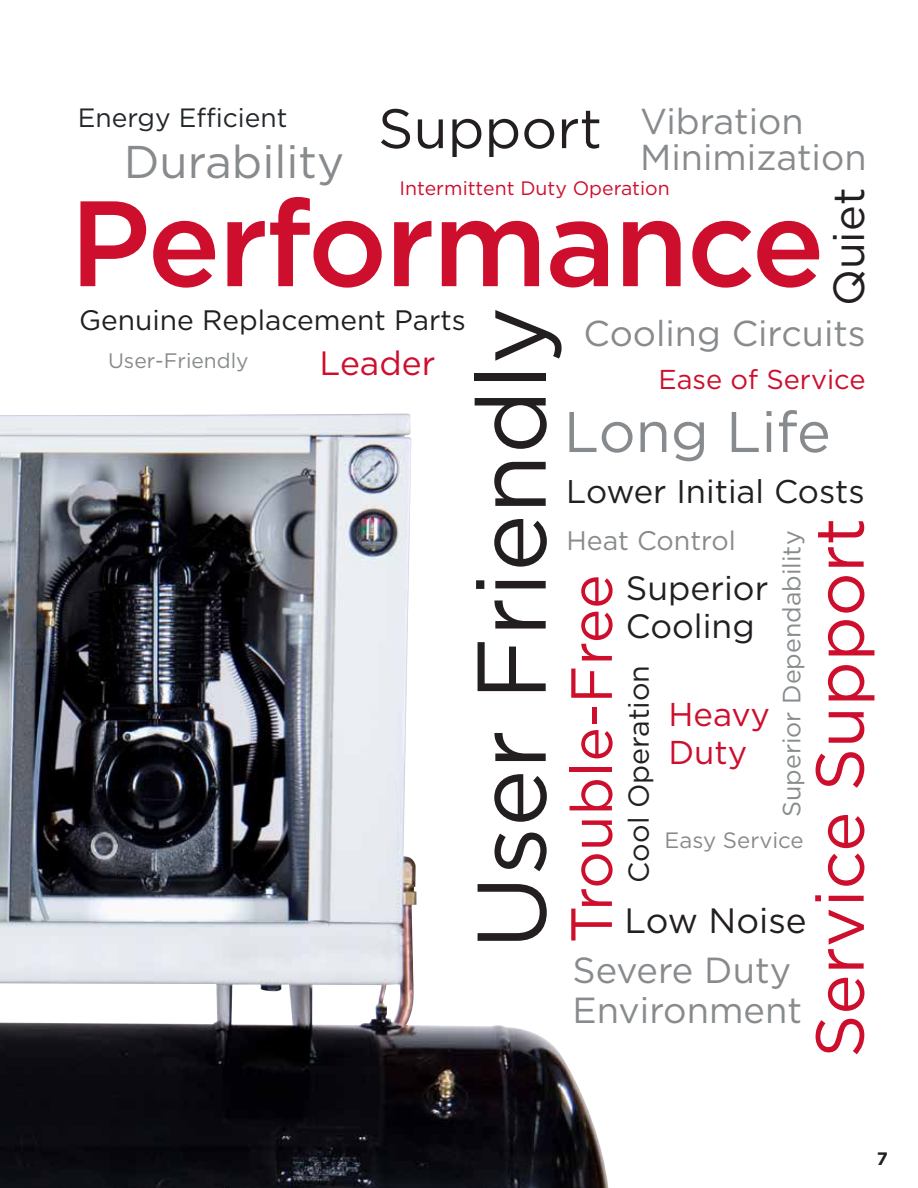
<style>
.page{position:relative;width:918px;height:1188px;background:#fff}
.page>*{position:absolute;margin:0;border:0;box-sizing:border-box;transform-origin:0 0}
.t1{font:500 121.2px "Gotham";letter-spacing:-.02em;color:#ce0e2d}
.t2{font:97.35px "Gotham";color:#231f20}
.t3{font:67.8px "Gotham";color:#ce0e2d}
.t4{font:58.05px "Gotham";color:#ce0e2d}
.t5{font:57.3px "Gotham";color:#888b8d}
.t6{font:55.5px "Gotham";color:#231f20}
.t7{font:45.9px "Gotham";color:#888b8d}
.t8{font:43.35px "Gotham";color:#231f20}
.t9{font:36.3px/40.2px "Gotham";color:#888b8d}
.t10{font:36px/36.3px "Gotham";color:#888b8d}
.t11{font:35.85px "Gotham";color:#888b8d}
.t12{font:35.25px "Gotham";color:#231f20}
.t13{font:33.75px/37px "Gotham";color:#231f20}
.t14{font:33.75px "Gotham";color:#ce0e2d}
.t15{font:33px/37.5px "Gotham";color:#ce0e2d}
.t16{font:32.85px "Gotham";color:#231f20}
.t17{font:28.65px "Gotham";color:#231f20}
.t18{font:28.2px "Gotham";color:#231f20}
.t19{font:27.3px "Gotham";color:#ce0e2d}
.t20{font:26.85px "Gotham";color:#888b8d}
.t21{font:26.4px "Gotham";color:#24272a}
.t22{font:24.9px "Gotham";color:#888b8d}
.t23{font:22.2px "Gotham";color:#888b8d}
.t24{font:21px "Gotham";color:#888b8d}
.t25{font:19.5px "Gotham";color:#ce0e2d}
.t26{font:700 18px "Gotham";color:#231f20}
</style>
<div class="page">
<img style="left:0;top:414px;width:608px;height:774px">
<h3 class="t21" style="left:78px;top:101px;width:211px">Energy Efficient</h3>
<h3 class="t10" style="left:640px;top:102px;width:228px">Vibration<br>Minimization</h3>
<h3 class="t6" style="left:378px;top:93px;width:226px">Support</h3>
<h3 class="t7" style="left:124px;top:132px;width:222px">Durability</h3>
<p class="t25" style="left:400px;top:176px;width:272px">Intermittent Duty Operation</p>
<h3 class="t8" style="left:821px;top:306px;width:120px;rotate:-90deg">Quiet</h3>
<h1 class="t1" style="left:70px;top:164px;width:757px">Performance</h1>
<h3 class="t18" style="left:79px;top:302px;width:388px">Genuine Replacement Parts</h3>
<p class="t24" style="left:108px;top:347px;width:142px">User-Friendly</p>
<h3 class="t14" style="left:320px;top:341px;width:117px">Leader</h3>
<h2 class="t2" style="left:449px;top:949px;width:644px;rotate:-90deg">User Friendly</h2>
<h3 class="t11" style="left:584px;top:311px;width:284px">Cooling Circuits</h3>
<h3 class="t19" style="left:658px;top:362px;width:209px">Ease of Service</h3>
<h3 class="t5" style="left:564px;top:395px;width:269px">Long Life</h3>
<h3 class="t16" style="left:566px;top:470px;width:300px">Lower Initial Costs</h3>
<h3 class="t3" style="left:796px;top:1058px;width:542px;rotate:-90deg">Service Support</h3>
<h3 class="t20" style="left:566px;top:523px;width:171px">Heat Control</h3>
<p class="t22" style="left:776px;top:817px;width:288px;rotate:-90deg">Superior Dependability</p>
<h3 class="t13" style="left:626px;top:569px;width:144px">Superior<br>Cooling</h3>
<h3 class="t4" style="left:554px;top:943px;width:370px;rotate:-90deg">Trouble-Free</h3>
<h3 class="t17" style="left:620px;top:883px;width:219px;rotate:-90deg">Cool Operation</h3>
<h3 class="t15" style="left:669px;top:695px;width:103px">Heavy<br>Duty</h3>
<p class="t23" style="left:665px;top:826px;width:141px">Easy Service</p>
<h3 class="t12" style="left:624px;top:898px;width:184px">Low Noise</h3>
<h3 class="t9" style="left:573px;top:949px;width:231px">Severe Duty<br>Environment</h3>
<p class="t26" style="left:877px;top:1147px;width:13px">7</p>
</div>
